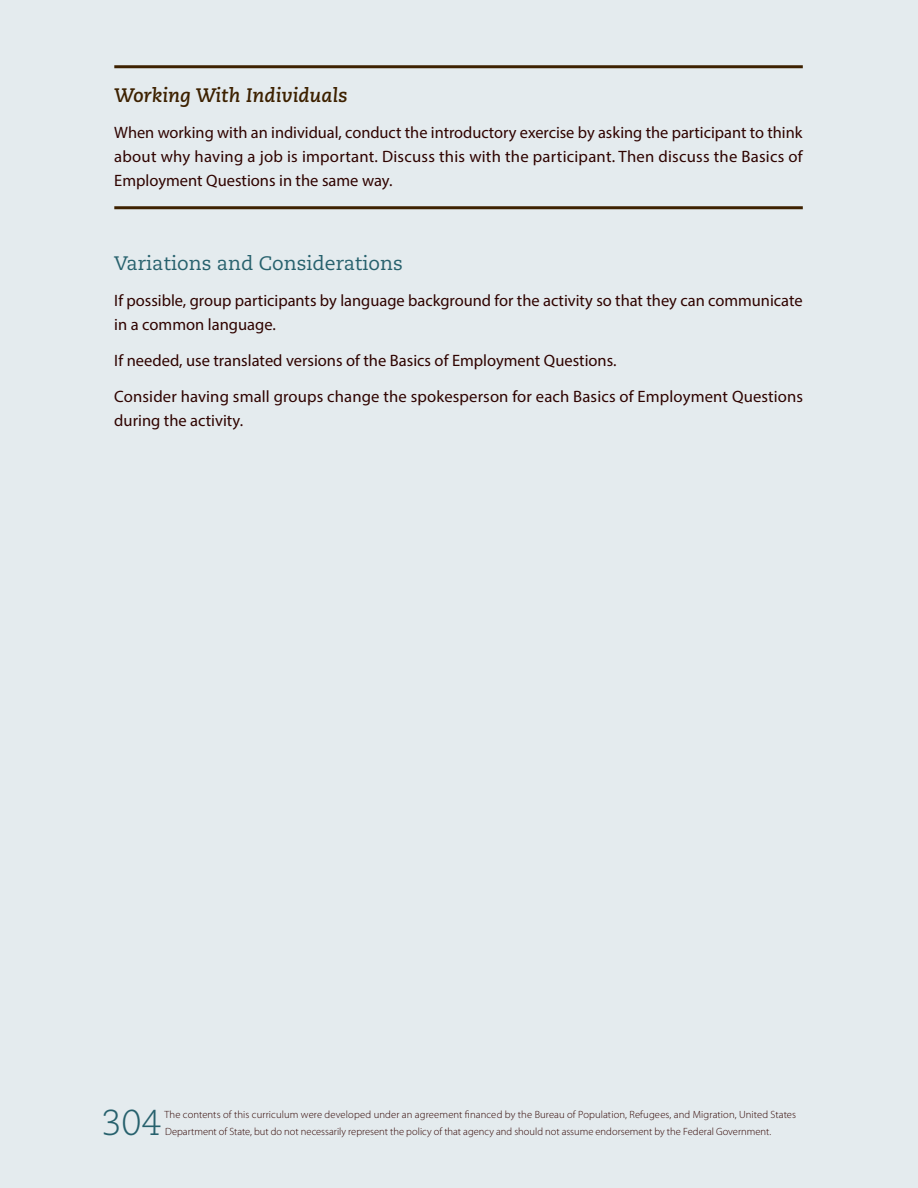
<style>
.page{position:relative;width:918px;height:1188px;background:#e4ebee}
.page>*{position:absolute;margin:0;border:0;box-sizing:border-box;transform-origin:0 0}
.t1{font:300 36px "Caecilia LT Std";color:#27616d}
.t2{font:19.5px "Caecilia LT Std";color:#27616d}
.t3{font:italic 700 19.5px "Caecilia LT Std";color:#3d2100}
.t4{font:16.5px/24px "Myriad Pro";color:#2f0300}
.t5{font:300 10.5px "Myriad Pro";letter-spacing:.005em;color:#2f0300}
</style>
<div class="page">
<hr style="left:114px;top:65px;width:689px;height:3px;background:#3d2100">
<hr style="left:114px;top:206px;width:689px;height:3px;background:#3d2100">
<p class="t3" style="left:114px;top:84px;width:235px">Working With Individuals</p>
<p class="t4" style="left:114px;top:120px;width:690px;text-align:justify">When working with an individual, conduct the introductory exercise by asking the participant to think about why having a job is important. Discuss this with the participant. Then discuss the Basics of Employment Questions in the same way.</p>
<p class="t2" style="left:114px;top:252px;width:290px">Variations and Considerations</p>
<p class="t4" style="left:114px;top:288px;width:690px">If possible, group participants by language background for the activity so that they can communicate in a common language.</p>
<p class="t4" style="left:114px;top:342px;width:690px;line-height:36px">If needed, use translated versions of the Basics of Employment Questions.<br>Consider having small groups change the spokesperson for each Basics of Employment Questions</p>
<p class="t4" style="left:114px;top:408px;width:130px">during the activity.</p>
<h1 class="t1" style="left:102px;top:1102px;width:62px">304</h1>
<p class="t5" style="left:164px;top:1109px;width:633px">The contents of this curriculum were developed under an agreement financed by the Bureau of Population, Refugees, and Migration, United States</p>
<p class="t5" style="left:165px;top:1125px;width:608px">Department of State, but do not necessarily represent the policy of that agency and should not assume endorsement by the Federal Government.</p>
</div>
